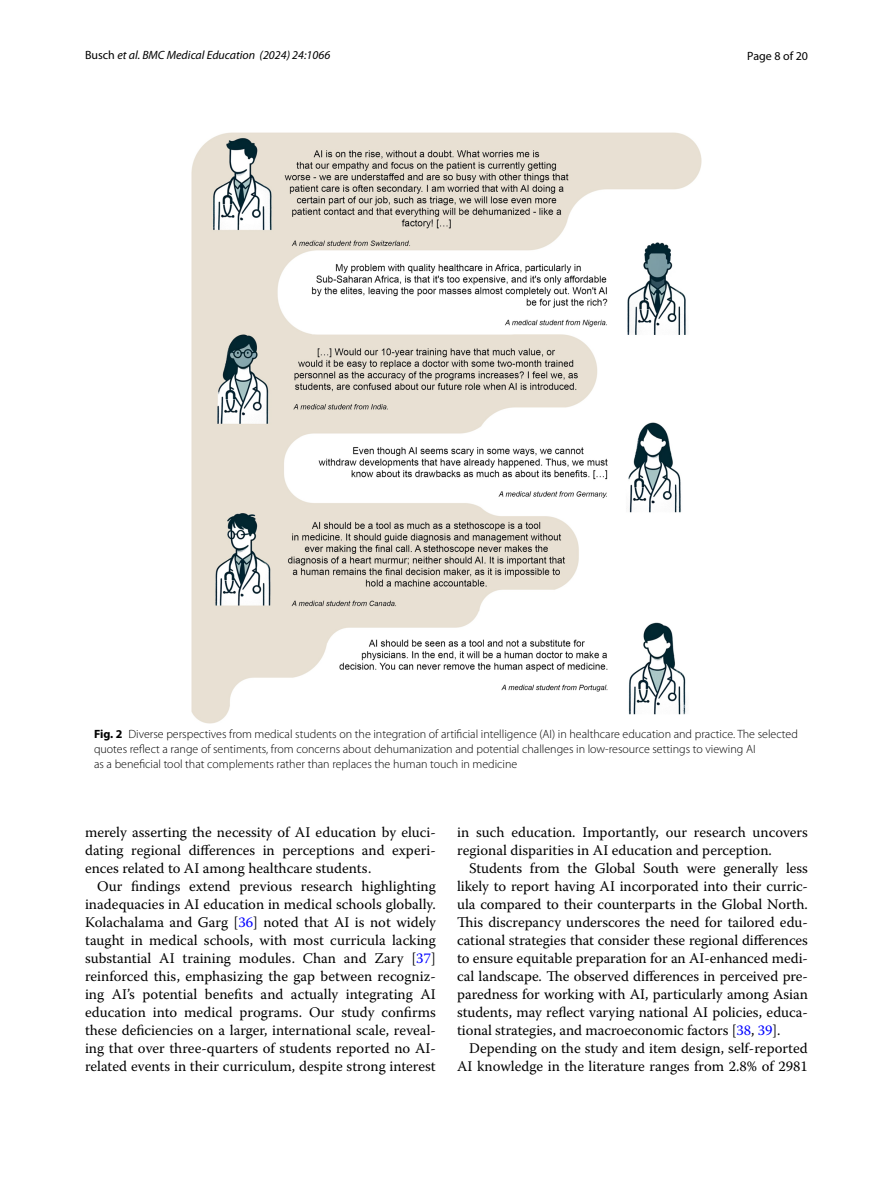
<style>
.page{position:relative;width:893px;height:1187px;background:#fff}
.page>*{position:absolute;margin:0;border:0;box-sizing:border-box;transform-origin:0 0}
.t1{font:14.7px/18px "Warnock Pro";color:#000;text-align:justify}
.t2{font:300 12px/15px "Myriad Pro";color:#000}
.t3{font:italic 12px "Myriad Pro";color:#000}
.t4{font:12px "Myriad Pro";color:#000}
.s1{font-style:normal}
.s2{font-weight:700}
.s3{color:#00f}
</style>
<div class="page">
<img style="left:191px;top:133px;width:511px;height:590px">
<p class="t3" style="left:85px;top:48px;width:247px"><span class="s1">Busch</span> et al. BMC Medical Education (2024) 24:1066</p>
<p class="t4" style="left:747px;top:48px;width:62px">Page 8 of 20</p>
<p class="t2" style="left:94px;top:727px;width:705px"><span class="s2">Fig. 2</span> Diverse perspectives from medical students on the integration of artificial intelligence (AI) in healthcare education and practice. The selected quotes reflect a range of sentiments, from concerns about dehumanization and potential challenges in low-resource settings to viewing AI<br>as a beneficial tool that complements rather than replaces the human touch in medicine</p>
<p class="t1" style="left:85px;top:822px;width:352px">merely asserting the necessity of AI education by eluci&shy;dating regional differences in perceptions and experi&shy;ences related to AI among healthcare students.</p>
<p class="t1" style="left:85px;top:876px;width:352px;text-indent:12px">Our findings extend previous research highlighting inadequacies in AI education in medical schools globally.<br>Kolachalama and Garg [<span class="s3">36</span>] noted that AI is not widely taught in medical schools, with most curricula lacking substantial AI training modules. Chan and Zary [<span class="s3">37</span>] reinforced this, emphasizing the gap between recogniz&shy;ing AI’s potential benefits and actually integrating AI education into medical programs. Our study confirms these deficiencies on a larger, international scale, reveal&shy;ing that over three-quarters of students reported no AI&shy;related events in their curriculum, despite strong interest</p>
<p class="t1" style="left:457px;top:822px;width:352px">in such education. Importantly, our research uncovers regional disparities in AI education and perception.</p>
<p class="t1" style="left:457px;top:858px;width:352px;text-indent:12px">Students from the Global South were generally less likely to report having AI incorporated into their curric&shy;ula compared to their counterparts in the Global North.<br>This discrepancy underscores the need for tailored edu&shy;cational strategies that consider these regional differences to ensure equitable preparation for an AI-enhanced medi&shy;cal landscape. The observed differences in perceived pre&shy;paredness for working with AI, particularly among Asian students, may reflect varying national AI policies, educa&shy;tional strategies, and macroeconomic factors [<span class="s3">38</span>, <span class="s3">39</span>].</p>
<p class="t1" style="left:457px;top:1038px;width:352px;text-align:right">Depending on the study and item design, self-reported<br>AI knowledge in the literature ranges from 2.8% of 2981</p>
</div>
